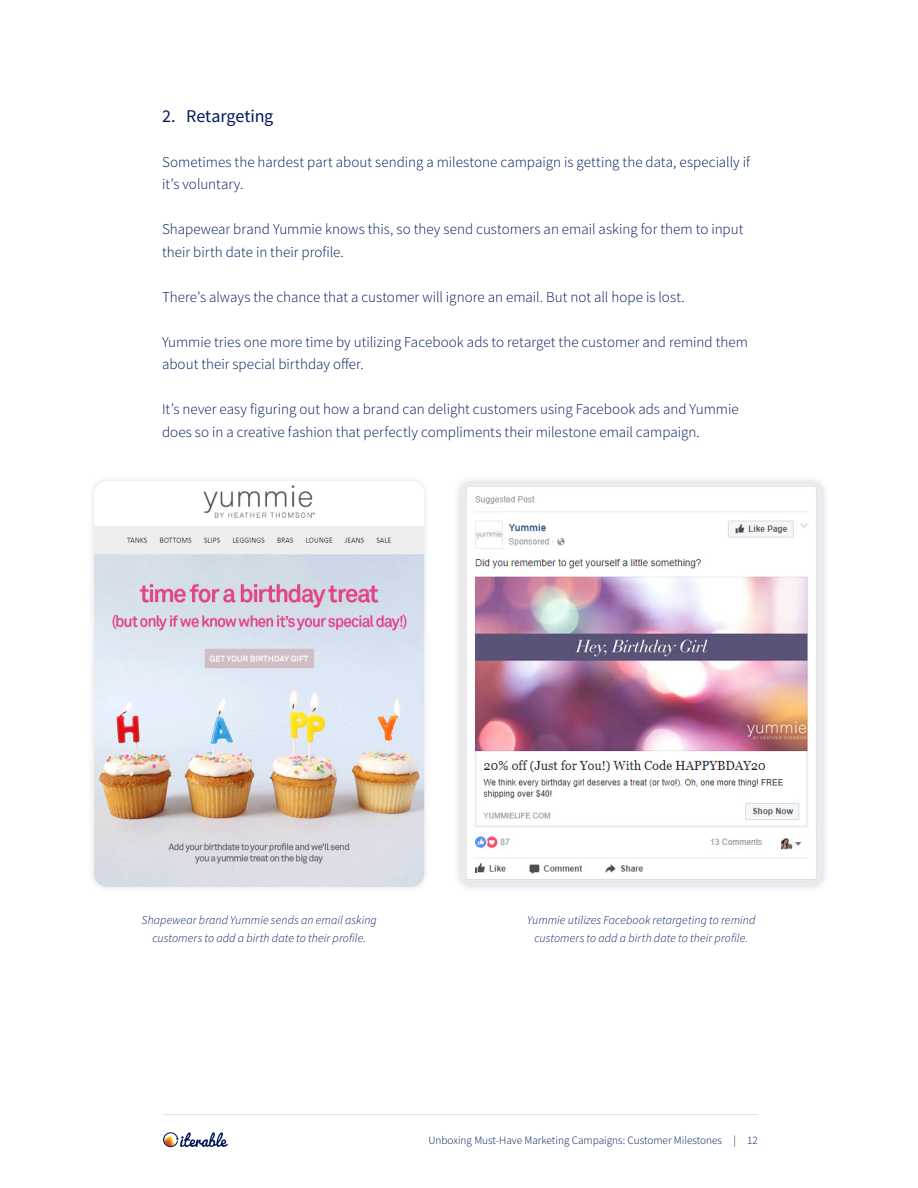
<style>
.page{position:relative;width:918px;height:1188px;background:#fff}
.page>*{position:absolute;margin:0;border:0;box-sizing:border-box;transform-origin:0 0}
.t1{font:18px "Source Sans Pro";letter-spacing:-.005em;color:#00185c}
.t2{font:300 15px/22.5px "Source Sans Pro";color:#00185c}
.t3{font:italic 300 12px/18px "Source Sans Pro";letter-spacing:.005em;color:#00185c;text-align:center}
.t4{font:300 11.25px "Source Sans Pro";color:#00185c}
</style>
<div class="page">
<div style="left:88px;top:474px;width:343px;height:419px;background:#fafafb"></div>
<img style="left:94px;top:485px;width:330px;height:402px">
<div style="left:452px;top:474px;width:378px;height:419px;background:#f8f9fa"></div>
<img style="left:459px;top:481px;width:365px;height:406px">
<svg style="left:163px;top:1132px;width:65px;height:15px"></svg>
<hr style="left:163px;top:1114px;width:595px;height:1px;background:#dce1ea">
<p class="t1" style="left:162px;top:104px;width:113px">2. Retargeting</p>
<p class="t2" style="left:162px;top:150px;width:590px">Sometimes the hardest part about sending a milestone campaign is getting the data, especially if it’s voluntary.</p>
<p class="t2" style="left:162px;top:218px;width:583px">Shapewear brand Yummie knows this, so they send customers an email asking for them to input their birth date in their profile.</p>
<p class="t2" style="left:162px;top:285px;width:524px">There’s always the chance that a customer will ignore an email. But not all hope is lost.</p>
<p class="t2" style="left:162px;top:330px;width:588px">Yummie tries one more time by utilizing Facebook ads to retarget the customer and remind them about their special birthday offer.</p>
<p class="t2" style="left:162px;top:398px;width:578px">It’s never easy figuring out how a brand can delight customers using Facebook ads and Yummie does so in a creative fashion that perfectly compliments their milestone email campaign.</p>
<p class="t3" style="left:142px;top:911px;width:237px">Shapewear brand Yummie sends an email asking customers to add a birth date to their profile.</p>
<p class="t3" style="left:527px;top:911px;width:230px">Yummie utilizes Facebook retargeting to remind customers to add a birth date to their profile.</p>
<p class="t4" style="left:428px;top:1133px;width:331px">Unboxing Must-Have Marketing Campaigns: Customer Milestones | 12</p>
</div>
